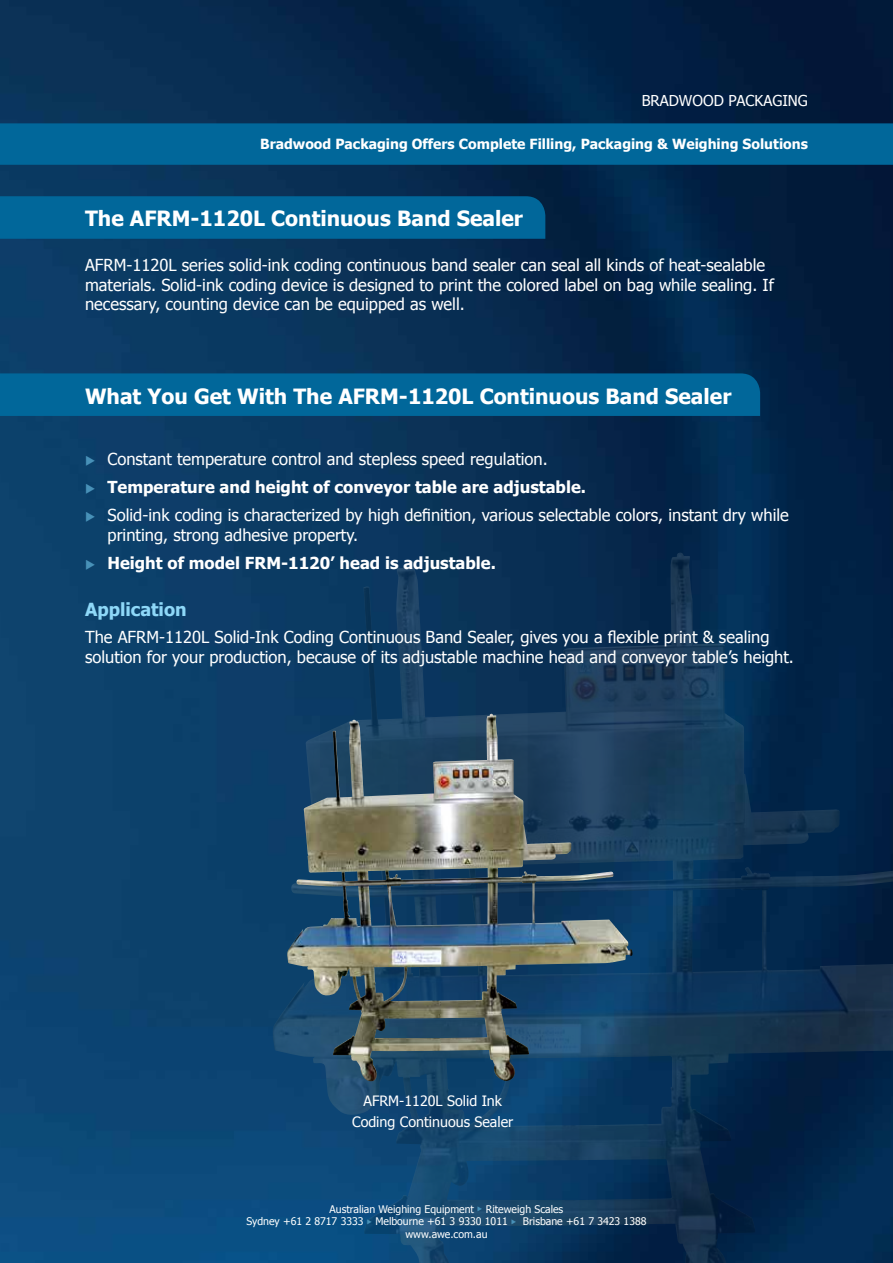
<style>
.page{position:relative;width:893px;height:1263px;background:#fff}
.page>*{position:absolute;margin:0;border:0;box-sizing:border-box;transform-origin:0 0}
.t1{font:700 21px "Tahoma";color:#fff}
.t2{font:700 18px "Tahoma";color:#8ed8f8}
.t3{font:16.5px/19.5px "Tahoma";color:#fff}
.t4{font:700 16.5px "Tahoma";color:#fff}
.t5{font:15px "Tahoma";color:#fff}
.t6{font:14.25px/21px "Tahoma";color:#fff;text-align:center}
.t7{font:700 13.95px "Tahoma";color:#fff}
.t8{font:10.5px/12.6px "Tahoma";color:#fff;text-align:center}
.s1{color:#4891b8}
</style>
<div class="page">
<img style="left:0;top:0;width:893px;height:1263px">
<svg style="left:0;top:120px;width:893px;height:45px;background:#016193"></svg>
<img style="left:273px;top:553px;width:407px;height:708px">
<div style="left:0;top:196px;width:545px;height:43px;background:#01679a"></div>
<div style="left:0;top:373px;width:760px;height:43px;background:#01679a"></div>
<img style="left:287px;top:714px;width:204px;height:363px">
<p class="t5" style="left:642px;top:91px;width:168px">BRADWOOD PACKAGING</p>
<p class="t7" style="left:260px;top:134px;width:549px">Bradwood Packaging Offers Complete Filling, Packaging &amp; Weighing Solutions</p>
<p class="t1" style="left:85px;top:204px;width:440px">The AFRM-1120L Continuous Band Sealer</p>
<p class="t3" style="left:85px;top:255px;width:690px">AFRM-1120L series solid-ink coding continuous band sealer can seal all kinds of heat-sealable materials. Solid-ink coding device is designed to print the colored label on bag while sealing. If necessary, counting device can be equipped as well.</p>
<p class="t1" style="left:85px;top:381px;width:648px">What You Get With The AFRM-1120L Continuous Band Sealer</p>
<p class="t3" style="left:85px;top:449px;width:464px"><span class="s1">◆</span> Constant temperature control and stepless speed regulation.</p>
<p class="t4" style="left:85px;top:476px;width:502px"><span class="s1">◆</span> Temperature and height of conveyor table are adjustable.</p>
<p class="t3" style="left:108px;top:505px;width:683px;text-indent:-22px"><span class="s1">◆</span> Solid-ink coding is characterized by high definition, various selectable colors, instant dry while printing, strong adhesive property.</p>
<p class="t4" style="left:85px;top:551px;width:412px"><span class="s1">◆</span> Height of model FRM-1120’ head is adjustable.</p>
<p class="t2" style="left:85px;top:597px;width:103px">Application</p>
<p class="t3" style="left:85px;top:627px;width:710px">The AFRM-1120L Solid-Ink Coding Continuous Band Sealer, gives you a flexible print &amp; sealing solution for your production, because of its adjustable machine head and conveyor table’s height.</p>
<p class="t6" style="left:352px;top:1090px;width:163px">AFRM-1120L Solid Ink<br>Coding Continuous Sealer</p>
<p class="t8" style="left:246px;top:1202px;width:402px">Australian Weighing Equipment <span class="s1">◆</span> Riteweigh Scales<br>Sydney +61 2 8717 3333 <span class="s1">◆</span> Melbourne +61 3 9330 1011 <span class="s1">◆</span> Brisbane +61 7 3423 1388 www.awe.com.au</p>
</div>
